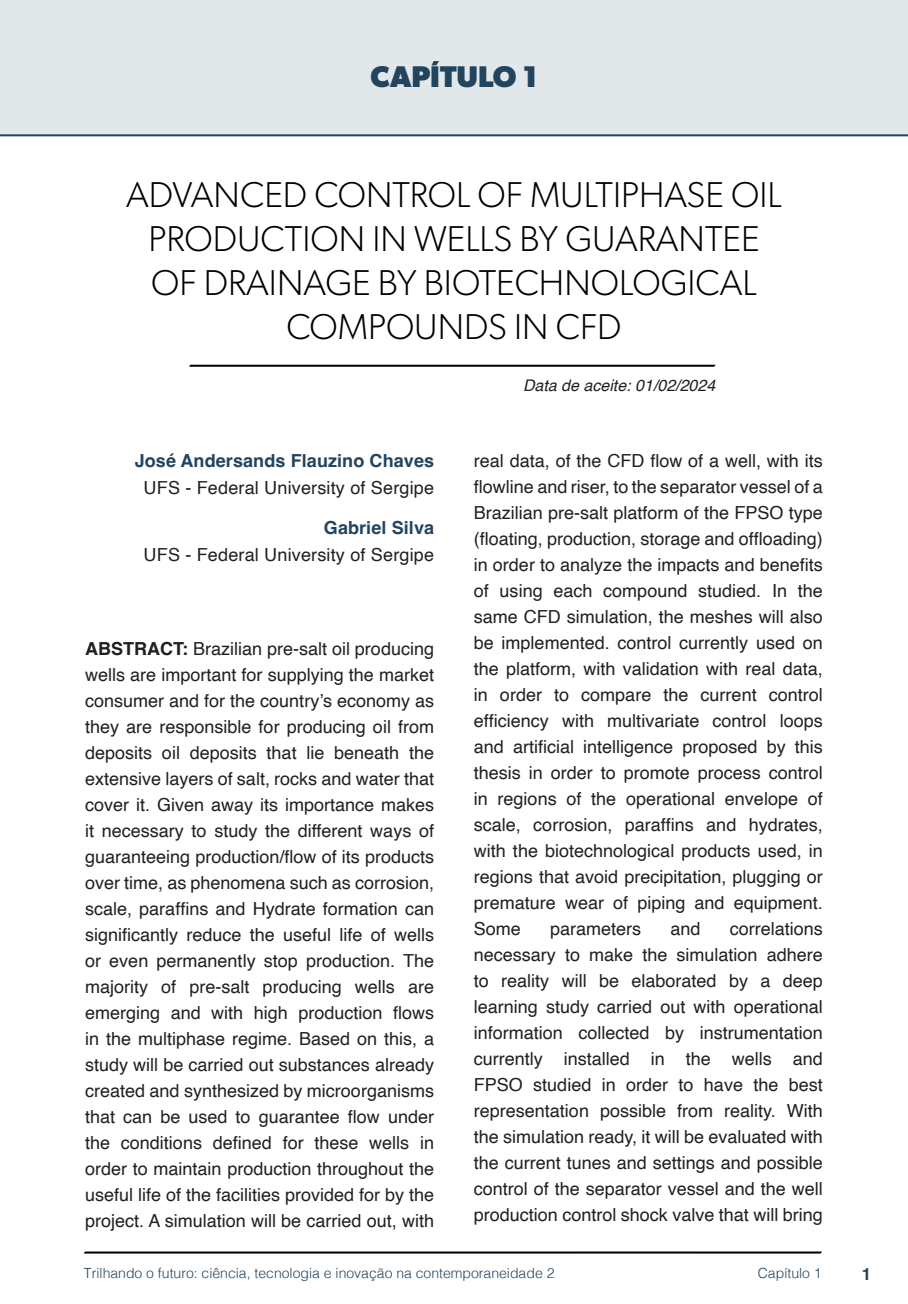
<style>
.page{position:relative;width:908px;height:1304px;background:#fff}
.page>*{position:absolute;margin:0;border:0;box-sizing:border-box;transform-origin:0 0}
.t1{font:300 36px/44px "Gibson";color:#000;text-align:center}
.t2{font:700 30px "Gibson";color:#23445f}
.t3{font:18px/26px "Helvetica";color:#231f20;text-align:justify}
.t4{font:700 18px "Helvetica";letter-spacing:.005em;color:#23445f}
.t5{font:700 16.8px "Helvetica";color:#23445f}
.t6{font:italic 16px "Helvetica";color:#231f20}
.t7{font:300 14px "Helvetica";color:#23445f}
.s1{font-weight:700}
</style>
<div class="page">
<svg style="left:84px;top:1251px;width:737px;height:3px;background:#515151"></svg>
<div style="left:0;top:0;width:907px;height:136px;background:#e2e7e9"></div>
<svg style="left:189px;top:364px;width:526px;height:3px;background:#4f4f4f"></svg>
<div style="left:64px;top:74px;width:61px;height:54px;background:#e2e7e9"></div>
<h2 class="t2" style="left:370px;top:58px;width:168px">CAPÍTULO 1</h2>
<h1 class="t1" style="left:126px;top:172px;width:656px">ADVANCED CONTROL OF MULTIPHASE OIL<br>PRODUCTION IN WELLS BY GUARANTEE<br>OF DRAINAGE BY BIOTECHNOLOGICAL<br>COMPOUNDS IN CFD</h1>
<p class="t4" style="left:135px;top:450px;width:301px">José Andersands Flauzino Chaves</p>
<p class="t3" style="left:143px;top:476px;width:292px">UFS - Federal University of Sergipe</p>
<p class="t4" style="left:324px;top:516px;width:112px">Gabriel Silva</p>
<p class="t3" style="left:143px;top:542px;width:292px">UFS - Federal University of Sergipe</p>
<p class="t3" style="left:85px;top:636px;width:350px"><span class="s1">ABSTRACT:</span> Brazilian pre-salt oil producing wells are important for supplying the market consumer and for the country’s economy as they are responsible for producing oil from deposits oil deposits that lie beneath the extensive layers of salt, rocks and water that cover it. Given away its importance makes it necessary to study the different ways of guaranteeing production/flow of its products over time, as phenomena such as corrosion, scale, paraffins and Hydrate formation can significantly reduce the useful life of wells or even permanently stop production. The majority of pre-salt producing wells are emerging and with high production flows in the multiphase regime. Based on this, a study will be carried out substances already created and synthesized by microorganisms that can be used to guarantee flow under the conditions defined for these wells in order to maintain production throughout the useful life of the facilities provided for by the project. A simulation will be carried out, with</p>
<p class="t6" style="left:523px;top:373px;width:194px">Data de aceite: 01/02/2024</p>
<p class="t3" style="left:473px;top:448px;width:350px">real data, of the CFD flow of a well, with its flowline and riser, to the separator vessel of a Brazilian pre-salt platform of the FPSO type (floating, production, storage and offloading) in order to analyze the impacts and benefits of using each compound studied. In the same CFD simulation, the meshes will also be implemented. control currently used on the platform, with validation with real data, in order to compare the current control efficiency with multivariate control loops and artificial intelligence proposed by this thesis in order to promote process control in regions of the operational envelope of scale, corrosion, paraffins and hydrates, with the biotechnological products used, in regions that avoid precipitation, plugging or premature wear of piping and equipment.<br>Some</p>
<p class="t3" style="left:550px;top:916px;width:93px">parameters</p>
<p class="t3" style="left:670px;top:916px;width:32px">and</p>
<p class="t3" style="left:473px;top:916px;width:350px;text-indent:256px">correlations necessary to make the simulation adhere to reality will be elaborated by a deep learning study carried out with operational information collected by instrumentation currently installed in the wells and FPSO studied in order to have the best representation possible from reality. With the simulation ready, it will be evaluated with the current tunes and settings and possible control of the separator vessel and the well production control shock valve that will bring</p>
<p class="t7" style="left:84px;top:1261px;width:472px">Trilhando o futuro: ciência, tecnologia e inovação na contemporaneidade 2</p>
<p class="t7" style="left:757px;top:1261px;width:65px">Capítulo 1</p>
<p class="t5" style="left:861px;top:1264px;width:11px">1</p>
</div>
